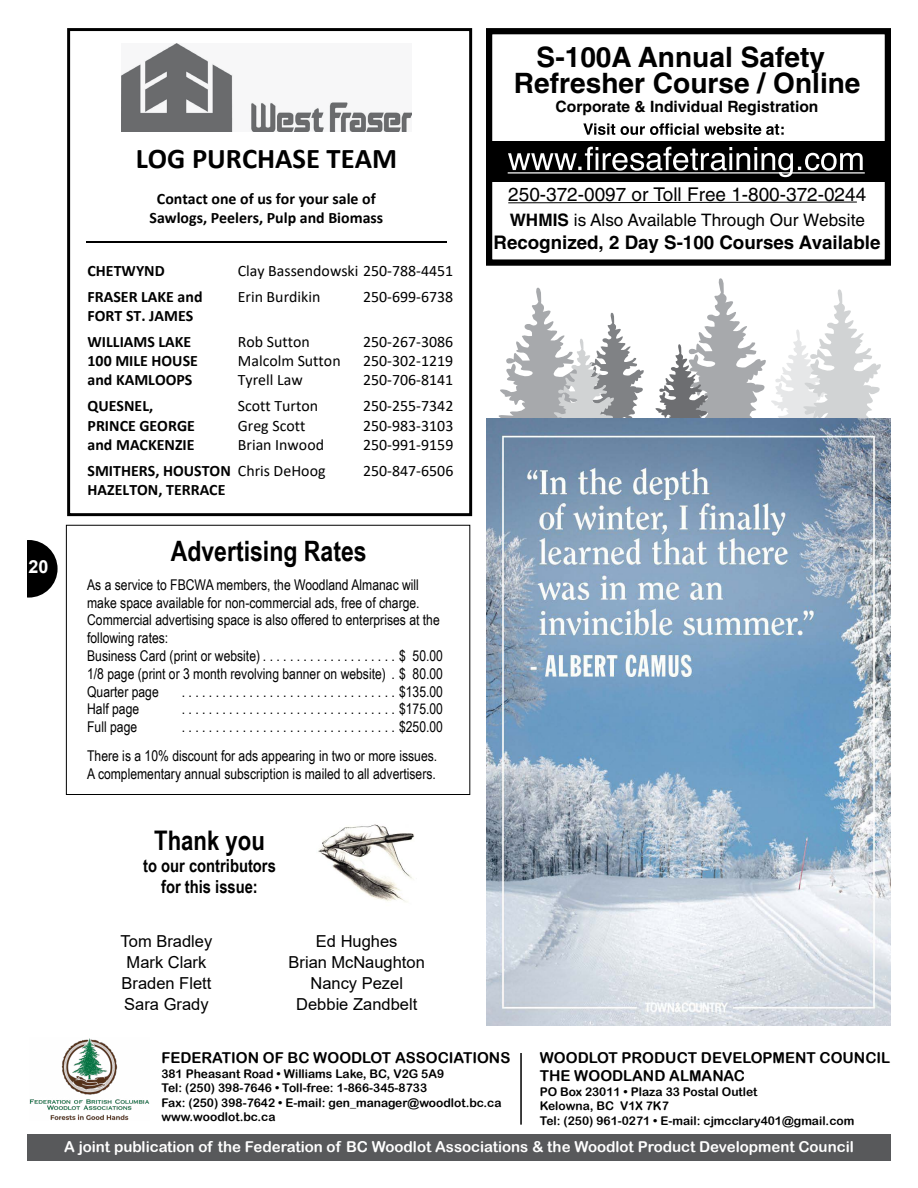
<style>
.page{position:relative;width:918px;height:1188px;background:#fff}
.page>*{position:absolute;margin:0;border:0;box-sizing:border-box;transform-origin:0 0}
.t1{font:700 28.65px "Calibri";color:#000}
.t2{font:700 28.05px/26.5px "Helvetica";color:#000;text-align:center}
.t3{font:700 28.05px "Arial Narrow";color:#000}
.t4{font:700 27px "Arial Narrow";color:#000}
.t5{font:18.9px "Helvetica";color:#000}
.t6{font:700 18.75px "Helvetica";color:#000}
.t7{font:700 18px/21.6px "Arial Narrow";color:#000;text-align:center}
.t8{font:700 18px "Arial";color:#fff}
.t9{font:17.1px "Helvetica";color:#000}
.t10{font:16.5px/21px "Arial";color:#000;text-align:center}
.t11{font:700 15.9px/19.4px "Calibri";color:#000;text-align:center}
.t12{font:15.9px "Calibri";color:#000}
.t13{font:700 15.6px "Helvetica";color:#000}
.t14{font:15px "Arial Rounded MT Bold";color:#fff}
.t15{font:15px/18px "Arial Rounded MT Bold";color:#000}
.t16{font:14.85px/17.9px "Arial Narrow";color:#000}
.t17{font:12px/14.4px "Arial Rounded MT Bold";color:#000}
.s1{font-weight:400}
.s2{font-weight:700}
</style>
<div class="page">
<div style="left:27px;top:1134px;width:864px;height:27px;background:#58595b"></div>
<div style="left:0;top:540px;width:58px;height:58px;background:#000;border-radius:50%"></div>
<div style="left:0;top:504px;width:27px;height:134px;background:#fff"></div>
<svg style="left:493px;top:278px;width:391px;height:141px"></svg>
<img style="left:122px;top:44px;width:289px;height:87px">
<hr style="left:86px;top:242px;width:360px;height:1px;background:#000">
<hr style="left:86px;top:241px;width:360px;height:1px;background:#000">
<div style="left:67px;top:28px;width:405px;height:488px;border:3px solid #000"></div>
<div style="left:486px;top:141px;width:404px;height:41px;background:#000"></div>
<svg style="left:583px;top:123px;width:201px;height:12px"></svg>
<svg style="left:508px;top:147px;width:355px;height:30px"></svg>
<hr style="left:508px;top:172px;width:357px;height:2px;background:#fff">
<svg style="left:508px;top:201px;width:349px;height:3px"></svg>
<div style="left:486px;top:28px;width:405px;height:238px;border:6px solid #000"></div>
<hr style="left:520px;top:1053px;width:2px;height:72px;background:#000">
<div style="left:66px;top:525px;width:404px;height:270px;border:1px solid #000"></div>
<img style="left:318px;top:824px;width:96px;height:78px">
<img style="left:29px;top:1038px;width:121px;height:83px">
<img style="left:487px;top:419px;width:404px;height:606px">
<p class="t8" style="left:28px;top:554px;width:22px">20</p>
<h1 class="t1" style="left:136px;top:138px;width:263px">LOG PURCHASE TEAM</h1>
<p class="t11" style="left:150px;top:189px;width:235px">Contact one of us for your sale of<br>Sawlogs, Peelers, Pulp and Biomass</p>
<p class="t11" style="left:88px;top:260px;width:79px">CHETWYND</p>
<p class="t12" style="left:238px;top:259px;width:217px">Clay Bassendowski 250-788-4451</p>
<p class="t11" style="left:88px;top:287px;width:116px">FRASER LAKE and</p>
<p class="t12" style="left:238px;top:285px;width:84px">Erin Burdikin</p>
<p class="t12" style="left:363px;top:285px;width:92px">250-699-6738</p>
<p class="t11" style="left:88px;top:302px;width:107px;line-height:26.2px;text-align:left">FORT ST. JAMES<br>WILLIAMS LAKE</p>
<p class="t12" style="left:238px;top:331px;width:74px">Rob Sutton</p>
<p class="t12" style="left:363px;top:331px;width:92px">250-267-3086</p>
<p class="t11" style="left:88px;top:351px;width:112px">100 MILE HOUSE</p>
<p class="t12" style="left:238px;top:350px;width:104px">Malcolm Sutton</p>
<p class="t12" style="left:363px;top:350px;width:92px">250-302-1219</p>
<p class="t11" style="left:88px;top:370px;width:106px">and KAMLOOPS</p>
<p class="t12" style="left:238px;top:369px;width:66px">Tyrell Law</p>
<p class="t12" style="left:363px;top:369px;width:92px">250-706-8141</p>
<p class="t11" style="left:88px;top:396px;width:67px">QUESNEL,</p>
<p class="t12" style="left:238px;top:395px;width:82px">Scott Turton</p>
<p class="t12" style="left:363px;top:395px;width:92px">250-255-7342</p>
<p class="t11" style="left:88px;top:415px;width:109px">PRINCE GEORGE</p>
<p class="t12" style="left:238px;top:414px;width:69px">Greg Scott</p>
<p class="t12" style="left:363px;top:414px;width:92px">250-983-3103</p>
<p class="t11" style="left:88px;top:434px;width:108px">and MACKENZIE</p>
<p class="t12" style="left:238px;top:433px;width:88px">Brian Inwood</p>
<p class="t12" style="left:363px;top:433px;width:92px">250-991-9159</p>
<p class="t11" style="left:88px;top:461px;width:239px">SMITHERS, HOUSTON <span class="s1">Chris DeHoog</span></p>
<p class="t12" style="left:363px;top:460px;width:92px">250-847-6506</p>
<p class="t11" style="left:88px;top:480px;width:139px">HAZELTON, TERRACE</p>
<h2 class="t3" style="left:171px;top:530px;width:197px">Advertising Rates</h2>
<p class="t16" style="left:87px;top:575px;width:354px">As a service to FBCWA members, the Woodland Almanac will make space available for non-commercial ads, free of charge.<br>Commercial advertising space is also offered to enterprises at the following rates:<br>Business Card (print or website).....................</p>
<p class="t16" style="left:87px;top:646px;width:357px;text-align:justify;text-indent:312px">$ 50.00<br>1/8 page (print or 3 month revolving banner on website).. $ 80.00<br>Quarter page</p>
<p class="t16" style="left:178px;top:682px;width:5px">.................................</p>
<p class="t16" style="left:399px;top:682px;width:45px">$135.00</p>
<p class="t16" style="left:87px;top:700px;width:54px">Half page</p>
<p class="t16" style="left:178px;top:700px;width:5px">.................................</p>
<p class="t16" style="left:399px;top:700px;width:45px">$175.00</p>
<p class="t16" style="left:87px;top:717px;width:52px">Full page</p>
<p class="t16" style="left:178px;top:717px;width:5px">.................................</p>
<p class="t16" style="left:87px;top:712px;width:357px;line-height:28.7px;text-indent:312px">$250.00<br>There is a 10% discount for ads appearing in two or more issues.</p>
<p class="t16" style="left:87px;top:764px;width:350px">A complementary annual subscription is mailed to all advertisers.</p>
<h2 class="t2" style="left:514px;top:43px;width:348px">S-100A Annual Safety<br>Refresher Course / Online</h2>
<p class="t13" style="left:556px;top:97px;width:264px">Corporate &amp; Individual Registration</p>
<p class="t5" style="left:508px;top:183px;width:359px">250-372-0097 or Toll Free 1-800-372-0244</p>
<p class="t9" style="left:510px;top:210px;width:357px"><span class="s2">WHMIS</span> is Also Available Through Our Website</p>
<p class="t6" style="left:494px;top:231px;width:388px">Recognized, 2 Day S-100 Courses Available</p>
<h3 class="t4" style="left:154px;top:820px;width:112px">Thank you</h3>
<p class="t7" style="left:143px;top:854px;width:134px">to our contributors for this issue:</p>
<p class="t10" style="left:121px;top:930px;width:93px">Tom Bradley<br>Mark Clark<br>Braden Flett<br>Sara Grady</p>
<p class="t10" style="left:289px;top:930px;width:138px">Ed Hughes<br>Brian McNaughton<br>Nancy Pezel<br>Debbie Zandbelt</p>
<p class="t15" style="left:161px;top:1049px;width:351px">FEDERATION OF BC WOODLOT ASSOCIATIONS</p>
<p class="t17" style="left:161px;top:1066px;width:342px">381 Pheasant Road • Williams Lake, BC, V2G 5A9<br>Tel: (250) 398-7646 • Toll-free: 1-866-345-8733<br>Fax: (250) 398-7642 • E-mail: gen_manager@woodlot.bc.ca www.woodlot.bc.ca</p>
<p class="t15" style="left:540px;top:1049px;width:352px">WOODLOT PRODUCT DEVELOPMENT COUNCIL<br>THE WOODLAND ALMANAC</p>
<p class="t17" style="left:540px;top:1084px;width:316px">PO Box 23011 • Plaza 33 Postal Outlet<br>Kelowna, BC V1X 7K7<br>Tel: (250) 961-0271 • E-mail: cjmcclary401@gmail.com</p>
<p class="t14" style="left:64px;top:1138px;width:791px">A joint publication of the Federation of BC Woodlot Associations &amp; the Woodlot Product Development Council</p>
</div>
